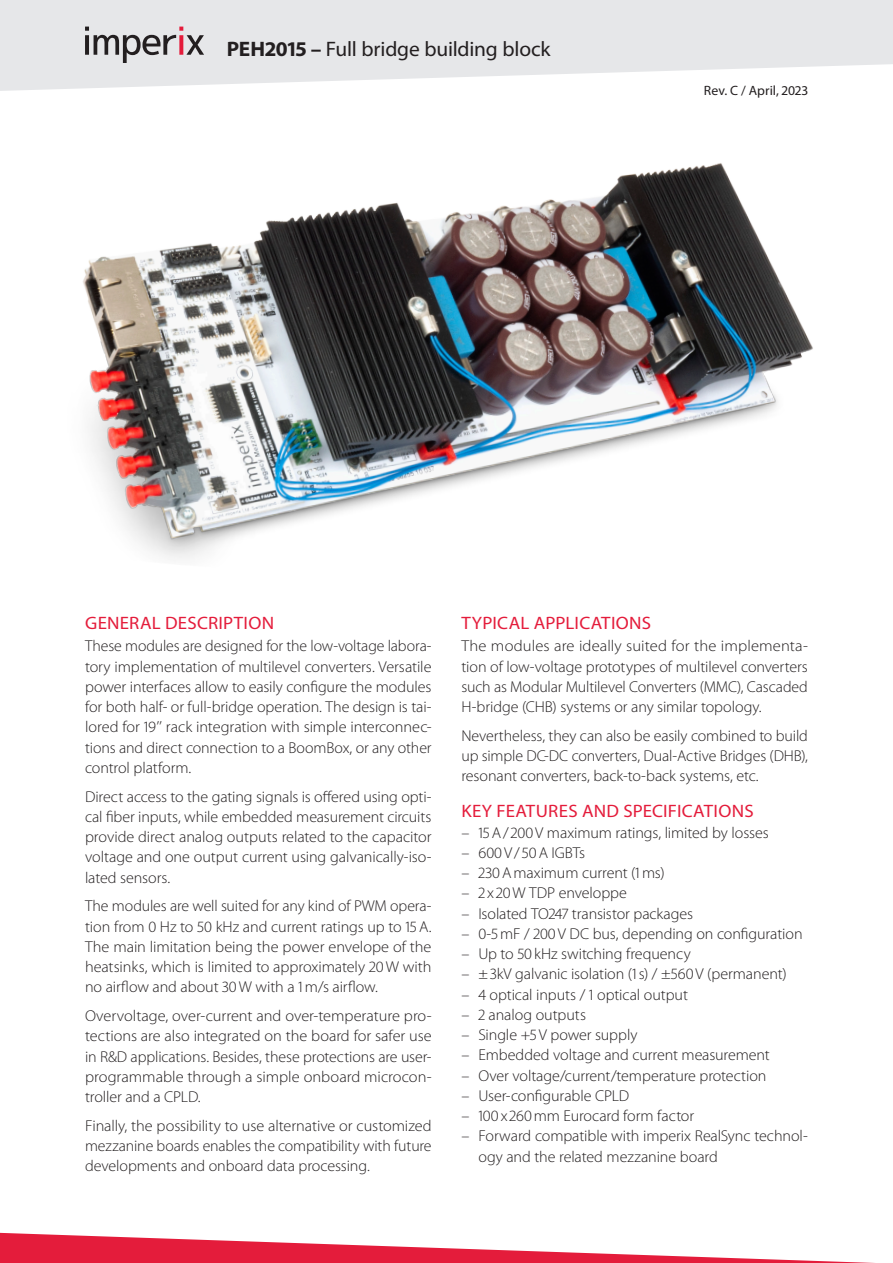
<style>
.page{position:relative;width:893px;height:1263px;background:#fff}
.page>*{position:absolute;margin:0;border:0;box-sizing:border-box;transform-origin:0 0}
.t1{font:21px "Myriad Pro";letter-spacing:-.005em;color:#231f20}
.t2{font:18px "Myriad Pro";letter-spacing:.015em;color:#e41c3b;scale:1.05 1}
.t3{font:300 15.75px/20.2px "Myriad Pro";letter-spacing:-.005em;color:#231f20;text-align:justify}
.t4{font:300 15.75px/20.2px "Myriad Pro";letter-spacing:-.005em;color:#231f20;text-align:justify;scale:1.04 1}
.t5{font:300 15.75px/20.2px "Myriad Pro";letter-spacing:-.005em;color:#231f20;text-align:justify;scale:1.05 1}
.t6{font:13.5px "Myriad Pro";letter-spacing:.005em;color:#231f20}
.s1{font-weight:700}
</style>
<div class="page">
<svg style="left:0;top:0;width:893px;height:91px;fill:#e6e7e9"></svg>
<svg style="left:85px;top:27px;width:119px;height:36px;background:#b7b3b5"></svg>
<svg style="left:0;top:1232px;width:875px;height:31px"></svg>
<img style="left:83px;top:163px;width:730px;height:396px">
<h1 class="t1" style="left:227px;top:36px;width:325px"><span class="s1">PEH2015 –</span> Full bridge building block</h1>
<p class="t6" style="left:704px;top:82px;width:106px">Rev. C / April, 2023</p>
<p class="t2" style="left:85px;top:612px;width:181px">GENERAL DESCRIPTION</p>
<p class="t3" style="left:85px;top:636px;width:348px">These modules are designed for the low-voltage labora&shy;tory implementation of multilevel converters. Versatile power interfaces allow to easily configure the modules for both half- or full-bridge operation. The design is tai&shy;lored for 19’’ rack integration with simple interconnec&shy;tions and direct connection to a BoomBox, or any other control platform.</p>
<p class="t3" style="left:85px;top:786px;width:348px">Direct access to the gating signals is offered using opti&shy;cal fiber inputs, while embedded measurement circuits provide direct analog outputs related to the capacitor voltage and one output current using galvanically-iso&shy;lated sensors.</p>
<p class="t3" style="left:85px;top:896px;width:348px">The modules are well suited for any kind of PWM opera&shy;tion from 0 Hz to 50 kHz and current ratings up to 15A.<br>The main limitation being the power envelope of the heatsinks, which is limited to approximately 20W with no airflow and about 30W with a 1m/s airflow.</p>
<p class="t4" style="left:85px;top:1005px;width:335px">Overvoltage, over-current and over-temperature pro&shy;tections are also integrated on the board for safer use in R&amp;D applications. Besides, these protections are user&shy;programmable through a simple onboard microcon&shy;troller and a CPLD.</p>
<p class="t3" style="left:85px;top:1115px;width:348px">Finally, the possibility to use alternative or customized mezzanine boards enables the compatibility with future developments and onboard data processing.</p>
<p class="t2" style="left:462px;top:612px;width:182px">TYPICAL APPLICATIONS</p>
<p class="t5" style="left:461px;top:636px;width:332px">The modules are ideally suited for the implementa&shy;tion of low-voltage prototypes of multilevel converters such as Modular Multilevel Converters (MMC), Cascaded H-bridge (CHB) systems or any similar topology.</p>
<p class="t3" style="left:461px;top:725px;width:348px">Nevertheless, they can also be easily combined to build up simple DC-DC converters, Dual-Active Bridges (DHB), resonant converters, back-to-back systems, etc.</p>
<p class="t2" style="left:462px;top:800px;width:280px">KEY FEATURES AND SPECIFICATIONS</p>
<p class="t3" style="left:461px;top:822px;width:309px">– 15A/ 200V maximum ratings, limited by losses</p>
<p class="t3" style="left:461px;top:842px;width:125px">– 600V/ 50A IGBTs</p>
<p class="t3" style="left:461px;top:862px;width:205px">– 230Amaximum current (1ms)</p>
<p class="t3" style="left:461px;top:883px;width:167px">– 2 x 20W TDP enveloppe</p>
<p class="t3" style="left:461px;top:903px;width:233px">– Isolated TO247 transistor packages</p>
<p class="t3" style="left:461px;top:923px;width:343px">– 0-5mF / 200V DC bus, depending on configuration</p>
<p class="t3" style="left:461px;top:943px;width:231px">– Up to 50 kHz switching frequency</p>
<p class="t3" style="left:461px;top:964px;width:327px">– ±3kV galvanic isolation (1s) / ±560V (permanent)</p>
<p class="t3" style="left:461px;top:984px;width:228px">– 4 optical inputs / 1 optical output</p>
<p class="t3" style="left:461px;top:1004px;width:126px">– 2 analog outputs</p>
<p class="t3" style="left:461px;top:1024px;width:178px">– Single +5V power supply</p>
<p class="t3" style="left:461px;top:1045px;width:310px">– Embedded voltage and current measurement</p>
<p class="t3" style="left:461px;top:1065px;width:307px">– Over voltage/current/temperature protection</p>
<p class="t3" style="left:461px;top:1085px;width:169px">– User-configurable CPLD</p>
<p class="t3" style="left:461px;top:1105px;width:234px">– 100 x 260mm Eurocard form factor</p>
<p class="t3" style="left:478px;top:1126px;width:331px;text-indent:-17px">– Forward compatible with imperix RealSync technol&shy;ogy and the related mezzanine board</p>
</div>
